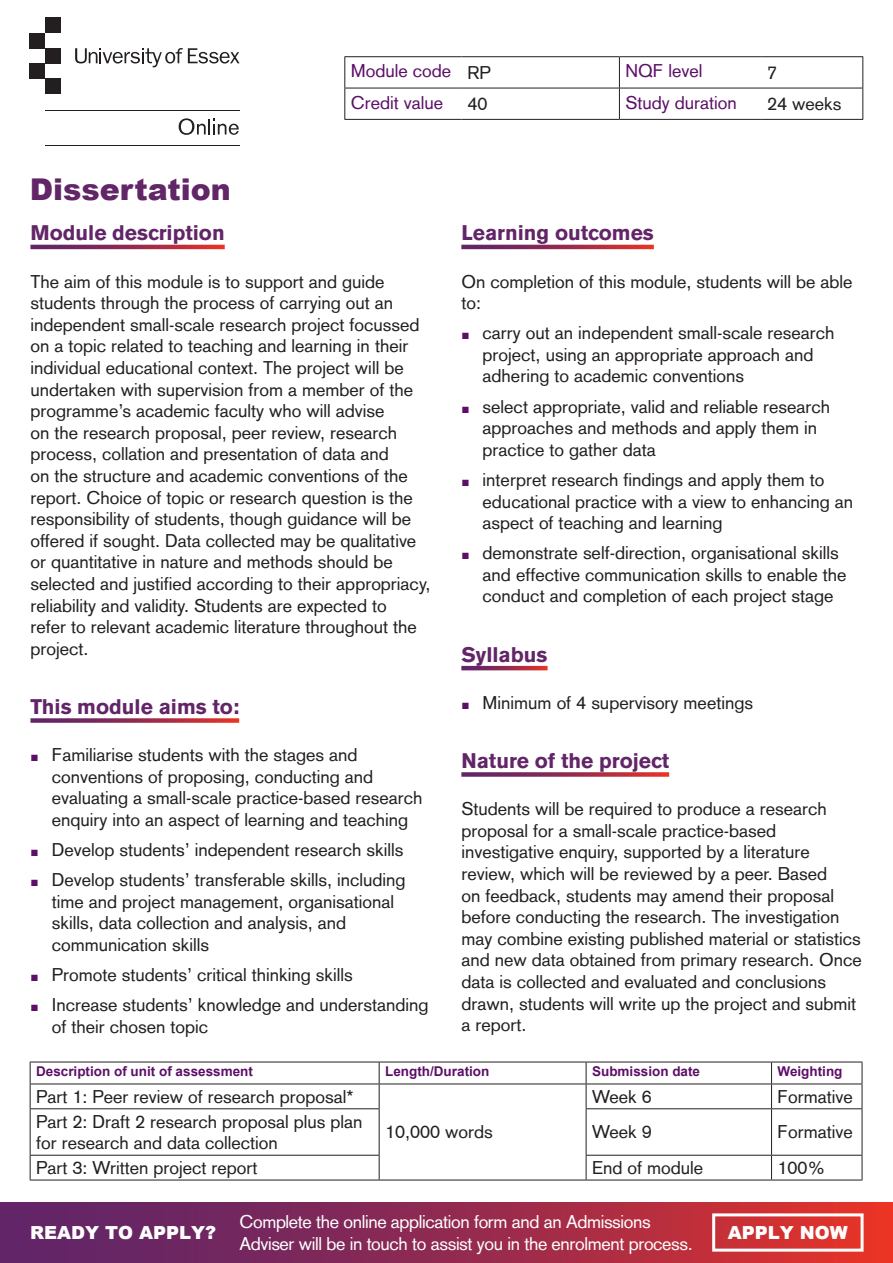
<style>
.page{position:relative;width:893px;height:1263px;background:#fff}
.page>*{position:absolute;margin:0;border:0;box-sizing:border-box;transform-origin:0 0}
.t1{font:900 30px "Arial";color:#622567}
.t2{font:700 21px "Akzidenz Grotesk BE";color:#622567}
.t3{font:18px/21.6px "Akzidenz Grotesk";color:#231f20}
.t4{font:18px/21.6px "Akzidenz Grotesk";letter-spacing:-.02em;color:#fff}
.t5{font:18px "Akzidenz Grotesk";color:#5d0f68}
.t6{font:900 18px "Arial";color:#fff}
.t7{font:13.5px "Arial Bold MT2";color:#5d0f68}
.s1{color:#231f20}
.s2{font-family:"Arial";font-weight:700;font-size:13.5px;color:#5d0f68}
</style>
<div class="page">
<hr style="left:45px;top:145px;width:195px;height:1px;background:#231f20">
<hr style="left:45px;top:110px;width:195px;height:1px;background:#231f20">
<svg style="left:179px;top:118px;width:60px;height:17px"></svg>
<div style="left:45px;top:18px;width:15px;height:15px;background:#231f20"></div>
<div style="left:30px;top:33px;width:15px;height:15px;background:#231f20"></div>
<div style="left:45px;top:48px;width:15px;height:15px;background:#231f20"></div>
<div style="left:30px;top:63px;width:15px;height:16px;background:#231f20"></div>
<div style="left:45px;top:79px;width:15px;height:15px;background:#231f20"></div>
<svg style="left:75px;top:48px;width:165px;height:19px"></svg>
<hr style="left:344px;top:56px;width:117px;height:1px;background:#231f20">
<hr style="left:344px;top:57px;width:1px;height:31px;background:#231f20">
<hr style="left:461px;top:56px;width:158px;height:1px;background:#231f20">
<hr style="left:619px;top:56px;width:142px;height:1px;background:#231f20">
<hr style="left:619px;top:57px;width:1px;height:31px;background:#231f20">
<hr style="left:761px;top:56px;width:102px;height:1px;background:#231f20">
<hr style="left:862px;top:57px;width:1px;height:31px;background:#231f20">
<hr style="left:344px;top:88px;width:117px;height:1px;background:#231f20">
<hr style="left:344px;top:88px;width:1px;height:31px;background:#231f20">
<hr style="left:461px;top:88px;width:158px;height:1px;background:#231f20">
<hr style="left:619px;top:88px;width:142px;height:1px;background:#231f20">
<hr style="left:619px;top:88px;width:1px;height:31px;background:#231f20">
<hr style="left:761px;top:88px;width:102px;height:1px;background:#231f20">
<hr style="left:862px;top:88px;width:1px;height:31px;background:#231f20">
<hr style="left:344px;top:119px;width:117px;height:1px;background:#231f20">
<hr style="left:461px;top:119px;width:158px;height:1px;background:#231f20">
<hr style="left:619px;top:119px;width:142px;height:1px;background:#231f20">
<hr style="left:761px;top:119px;width:102px;height:1px;background:#231f20">
<svg style="left:30px;top:245px;width:195px;height:4px"></svg>
<svg style="left:30px;top:718px;width:209px;height:5px"></svg>
<svg style="left:461px;top:245px;width:193px;height:4px"></svg>
<svg style="left:461px;top:666px;width:87px;height:4px"></svg>
<svg style="left:461px;top:772px;width:208px;height:5px"></svg>
<hr style="left:30px;top:1062px;width:349px;height:1px;background:#231f20">
<hr style="left:379px;top:1062px;width:207px;height:1px;background:#231f20">
<hr style="left:586px;top:1062px;width:185px;height:1px;background:#231f20">
<hr style="left:771px;top:1062px;width:91px;height:1px;background:#231f20">
<hr style="left:30px;top:1083px;width:349px;height:1px;background:#231f20">
<svg style="left:30px;top:1062px;width:1px;height:46px"></svg>
<hr style="left:379px;top:1083px;width:207px;height:1px;background:#231f20">
<svg style="left:379px;top:1062px;width:1px;height:46px"></svg>
<hr style="left:379px;top:1180px;width:207px;height:1px;background:#231f20">
<hr style="left:586px;top:1083px;width:185px;height:1px;background:#231f20">
<svg style="left:586px;top:1062px;width:1px;height:46px"></svg>
<hr style="left:771px;top:1083px;width:91px;height:1px;background:#231f20">
<svg style="left:771px;top:1062px;width:1px;height:46px"></svg>
<svg style="left:862px;top:1062px;width:1px;height:46px"></svg>
<hr style="left:30px;top:1108px;width:350px;height:1px;background:#231f20">
<hr style="left:30px;top:1109px;width:1px;height:46px;background:#231f20">
<hr style="left:379px;top:1109px;width:1px;height:46px;background:#231f20">
<hr style="left:586px;top:1108px;width:185px;height:1px;background:#231f20">
<hr style="left:586px;top:1109px;width:1px;height:46px;background:#231f20">
<hr style="left:771px;top:1108px;width:91px;height:1px;background:#231f20">
<hr style="left:771px;top:1109px;width:1px;height:46px;background:#231f20">
<hr style="left:862px;top:1109px;width:1px;height:46px;background:#231f20">
<hr style="left:30px;top:1155px;width:350px;height:1px;background:#231f20">
<svg style="left:30px;top:1155px;width:1px;height:25px"></svg>
<svg style="left:379px;top:1155px;width:1px;height:25px"></svg>
<hr style="left:30px;top:1180px;width:349px;height:1px;background:#231f20">
<hr style="left:586px;top:1155px;width:185px;height:1px;background:#231f20">
<svg style="left:586px;top:1155px;width:1px;height:25px"></svg>
<hr style="left:771px;top:1155px;width:91px;height:1px;background:#231f20">
<svg style="left:771px;top:1155px;width:1px;height:25px"></svg>
<svg style="left:862px;top:1155px;width:1px;height:25px"></svg>
<hr style="left:586px;top:1180px;width:185px;height:1px;background:#231f20">
<hr style="left:771px;top:1180px;width:91px;height:1px;background:#231f20">
<div style="left:0;top:1202px;width:893px;height:61px;background:linear-gradient(to right,#51236f,#df332b)"></div>
<div style="left:712px;top:1213px;width:152px;height:38px;border:3px solid #fff"></div>
<h1 class="t1" style="left:30px;top:167px;width:202px">Dissertation</h1>
<p class="t5" style="left:351px;top:60px;width:141px">Module code <span class="s1">RP</span></p>
<p class="t5" style="left:625px;top:60px;width:79px">NQF level</p>
<p class="t3" style="left:767px;top:62px;width:12px">7</p>
<p class="t5" style="left:351px;top:92px;width:94px">Credit value</p>
<p class="t3" style="left:467px;top:93px;width:22px">40</p>
<p class="t5" style="left:625px;top:92px;width:113px">Study duration</p>
<p class="t3" style="left:767px;top:93px;width:76px">24 weeks</p>
<p class="t2" style="left:30px;top:221px;width:196px">Module description</p>
<p class="t3" style="left:30px;top:270px;width:402px">The aim of this module is to support and guide students through the process of carrying out an independent small-scale research project focussed on a topic related to teaching and learning in their individual educational context. The project will be undertaken with supervision from a member of the programme’s academic faculty who will advise<br>on the research proposal, peer review, research process, collation and presentation of data and<br>on the structure and academic conventions of the report. Choice of topic or research question is the responsibility of students, though guidance will be offered if sought. Data collected may be qualitative or quantitative in nature and methods should be selected and justified according to their appropriacy, reliability and validity. Students are expected to<br>refer to relevant academic literature throughout the project.</p>
<p class="t2" style="left:30px;top:694px;width:210px">This module aims to:</p>
<p class="t3" style="left:52px;top:744px;width:372px;text-indent:-21px"><span class="s2">■</span> Familiarise students with the stages and conventions of proposing, conducting and evaluating a small-scale practice-based research enquiry into an aspect of learning and teaching</p>
<p class="t3" style="left:30px;top:839px;width:375px"><span class="s2">■</span> Develop students’ independent research skills</p>
<p class="t3" style="left:52px;top:869px;width:355px;text-indent:-21px"><span class="s2">■</span> Develop students’ transferable skills, including time and project management, organisational skills, data collection and analysis, and communication skills</p>
<p class="t3" style="left:30px;top:964px;width:324px"><span class="s2">■</span> Promote students’ critical thinking skills</p>
<p class="t3" style="left:52px;top:994px;width:378px;text-indent:-21px"><span class="s2">■</span> Increase students’ knowledge and understanding of their chosen topic</p>
<p class="t2" style="left:461px;top:221px;width:194px">Learning outcomes</p>
<p class="t3" style="left:461px;top:270px;width:393px">On completion of this module, students will be able to:</p>
<p class="t3" style="left:483px;top:322px;width:353px;text-indent:-21px"><span class="s2">■</span> carry out an independent small-scale research project, using an appropriate approach and adhering to academic conventions</p>
<p class="t3" style="left:483px;top:395px;width:349px;text-indent:-21px"><span class="s2">■</span> select appropriate, valid and reliable research approaches and methods and apply them in practice to gather data</p>
<p class="t3" style="left:483px;top:469px;width:372px;text-indent:-21px"><span class="s2">■</span> interpret research findings and apply them to educational practice with a view to enhancing an aspect of teaching and learning</p>
<p class="t3" style="left:483px;top:542px;width:365px;text-indent:-21px"><span class="s2">■</span> demonstrate self-direction, organisational skills and effective communication skills to enable the conduct and completion of each project stage</p>
<p class="t2" style="left:461px;top:642px;width:88px">Syllabus</p>
<p class="t3" style="left:461px;top:692px;width:293px"><span class="s2">■</span> Minimum of 4 supervisory meetings</p>
<p class="t2" style="left:461px;top:748px;width:209px">Nature of the project</p>
<p class="t3" style="left:461px;top:798px;width:402px">Students will be required to produce a research proposal for a small-scale practice-based investigative enquiry, supported by a literature review, which will be reviewed by a peer. Based<br>on feedback, students may amend their proposal before conducting the research. The investigation may combine existing published material or statistics and new data obtained from primary research. Once data is collected and evaluated and conclusions drawn, students will write up the project and submit a report.</p>
<p class="t7" style="left:36px;top:1063px;width:218px">Description of unit of assessment</p>
<p class="t7" style="left:385px;top:1063px;width:106px">Length/Duration</p>
<p class="t7" style="left:592px;top:1063px;width:110px">Submission date</p>
<p class="t7" style="left:777px;top:1063px;width:66px">Weighting</p>
<p class="t3" style="left:36px;top:1086px;width:319px">Part 1: Peer review of research proposal*</p>
<p class="t3" style="left:385px;top:1121px;width:109px">10,000 words</p>
<p class="t3" style="left:592px;top:1086px;width:61px">Week 6</p>
<p class="t3" style="left:777px;top:1086px;width:77px">Formative</p>
<p class="t3" style="left:36px;top:1110px;width:328px">Part 2: Draft 2 research proposal plus plan for research and data collection</p>
<p class="t3" style="left:592px;top:1121px;width:61px">Week 9</p>
<p class="t3" style="left:777px;top:1121px;width:77px">Formative</p>
<p class="t3" style="left:36px;top:1157px;width:223px">Part 3: Written project report</p>
<p class="t3" style="left:592px;top:1157px;width:113px">End of module</p>
<p class="t3" style="left:777px;top:1157px;width:50px">100%</p>
<p class="t6" style="left:30px;top:1219px;width:187px">READY TO APPLY?</p>
<p class="t4" style="left:239px;top:1211px;width:455px">Complete the online application form and an Admissions<br>Adviser will be in touch to assist you in the enrolment process.</p>
<p class="t6" style="left:728px;top:1219px;width:121px">APPLY NOW</p>
</div>
